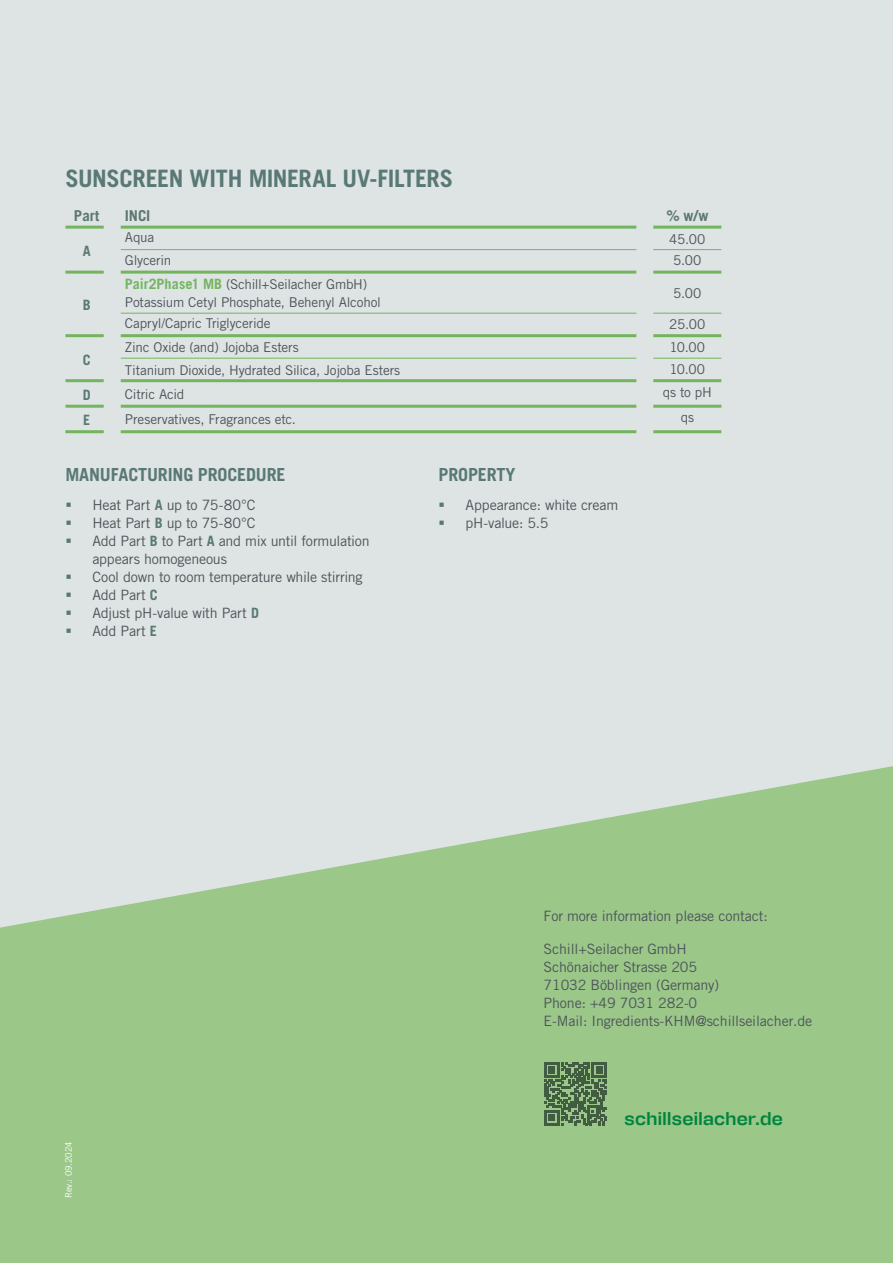
<style>
.page{position:relative;width:893px;height:1263px;background:#fff}
.page>*{position:absolute;margin:0;border:0;box-sizing:border-box;transform-origin:0 0}
.t1{font:700 24px "Trade Gothic LT Pro";letter-spacing:-.015em;color:#597976}
.t2{font:500 18.75px "Stapel";letter-spacing:.02em;color:#00843d}
.t3{font:700 18px "Trade Gothic LT Pro";letter-spacing:-.01em;color:#597976}
.t4{font:700 15px "Trade Gothic LT Pro";letter-spacing:-.005em;color:#5a7870}
.t5{font:14.25px/18px "Trade Gothic LT Pro";letter-spacing:-.01em;color:#4d545a}
.t6{font:700 14.25px "Trade Gothic LT Pro";color:#597976}
.t7{font:13.5px/18px "Trade Gothic LT Pro";letter-spacing:-.015em;color:#4d545a}
.t8{font:9px "Trade Gothic LT Pro";letter-spacing:-.01em;color:#fff}
.s1{font-weight:700;font-size:14.25px;color:#73b55f}
.s2{font-weight:700;color:#597976}
</style>
<div class="page">
<div style="left:0;top:0;width:893px;height:977px;background:#dee3e3"></div>
<svg style="left:0;top:766px;width:893px;height:285px;fill:#9bc789"></svg>
<div style="left:0;top:1051px;width:893px;height:212px;background:#9bc789"></div>
<hr style="left:121px;top:313px;width:515px;height:1px;background:#73b55f">
<hr style="left:653px;top:358px;width:68px;height:1px;background:#73b55f">
<hr style="left:653px;top:226px;width:68px;height:3px;background:#73b55f">
<hr style="left:121px;top:334px;width:515px;height:3px;background:#73b55f">
<hr style="left:121px;top:379px;width:515px;height:3px;background:#73b55f">
<hr style="left:121px;top:358px;width:515px;height:1px;background:#73b55f">
<hr style="left:121px;top:405px;width:515px;height:3px;background:#73b55f">
<hr style="left:121px;top:430px;width:515px;height:3px;background:#73b55f">
<hr style="left:121px;top:226px;width:515px;height:3px;background:#73b55f">
<hr style="left:121px;top:249px;width:515px;height:1px;background:#73b55f">
<hr style="left:121px;top:271px;width:515px;height:3px;background:#73b55f">
<hr style="left:65px;top:226px;width:39px;height:3px;background:#73b55f">
<hr style="left:65px;top:271px;width:39px;height:3px;background:#73b55f">
<hr style="left:65px;top:334px;width:39px;height:3px;background:#73b55f">
<hr style="left:65px;top:379px;width:39px;height:3px;background:#73b55f">
<hr style="left:653px;top:379px;width:68px;height:3px;background:#73b55f">
<hr style="left:653px;top:313px;width:68px;height:1px;background:#73b55f">
<hr style="left:653px;top:334px;width:68px;height:3px;background:#73b55f">
<hr style="left:653px;top:249px;width:68px;height:1px;background:#73b55f">
<hr style="left:653px;top:271px;width:68px;height:3px;background:#73b55f">
<hr style="left:65px;top:405px;width:39px;height:3px;background:#73b55f">
<hr style="left:65px;top:430px;width:39px;height:3px;background:#73b55f">
<hr style="left:653px;top:405px;width:68px;height:3px;background:#73b55f">
<hr style="left:653px;top:430px;width:68px;height:3px;background:#73b55f">
<svg style="left:544px;top:1062px;width:63px;height:63px"></svg>
<h1 class="t1" style="left:65px;top:164px;width:389px">SUNSCREEN WITH MINERAL UV-FILTERS</h1>
<p class="t4" style="left:74px;top:206px;width:27px">Part</p>
<p class="t4" style="left:125px;top:206px;width:27px">INCI</p>
<p class="t4" style="left:666px;top:206px;width:44px">% w/w</p>
<p class="t6" style="left:83px;top:242px;width:9px">A</p>
<p class="t7" style="left:125px;top:228px;width:31px">Aqua</p>
<p class="t7" style="left:669px;top:230px;width:38px">45.00</p>
<p class="t7" style="left:125px;top:251px;width:48px">Glycerin</p>
<p class="t7" style="left:673px;top:251px;width:30px">5.00</p>
<p class="t6" style="left:83px;top:297px;width:9px">B</p>
<p class="t6" style="left:83px;top:351px;width:9px">C</p>
<p class="t7" style="left:125px;top:275px;width:258px"><span class="s1">Pair2Phase1 MB</span> (Schill+Seilacher GmbH)<br>Potassium Cetyl Phosphate, Behenyl Alcohol</p>
<p class="t7" style="left:673px;top:284px;width:30px">5.00</p>
<p class="t7" style="left:125px;top:314px;width:147px">Capryl/Capric Triglyceride</p>
<p class="t7" style="left:669px;top:315px;width:38px">25.00</p>
<p class="t7" style="left:125px;top:338px;width:175px">Zinc Oxide (and) Jojoba Esters</p>
<p class="t7" style="left:670px;top:338px;width:37px">10.00</p>
<p class="t7" style="left:125px;top:361px;width:277px">Titanium Dioxide, Hydrated Silica, Jojoba Esters</p>
<p class="t7" style="left:670px;top:360px;width:37px">10.00</p>
<p class="t6" style="left:83px;top:386px;width:9px">D</p>
<p class="t7" style="left:125px;top:385px;width:61px">Citric Acid</p>
<p class="t7" style="left:663px;top:383px;width:51px">qs to pH</p>
<p class="t6" style="left:83px;top:412px;width:9px">E</p>
<p class="t7" style="left:125px;top:410px;width:173px">Preservatives, Fragrances etc.</p>
<p class="t7" style="left:681px;top:408px;width:15px">qs</p>
<p class="t3" style="left:65px;top:463px;width:222px">MANUFACTURING PROCEDURE</p>
<p class="t3" style="left:439px;top:463px;width:78px">PROPERTY</p>
<p class="t5" style="left:92px;top:496px;width:279px">Heat Part <span class="s2">A</span> up to 75-80°C<br>Heat Part <span class="s2">B</span> up to 75-80°C<br>Add Part <span class="s2">B</span> to Part <span class="s2">A</span> and mix until formulation appears homogeneous<br>Cool down to room temperature while stirring<br>Add Part <span class="s2">C<br></span>Adjust pH-value with Part <span class="s2">D<br></span>Add Part <span class="s2">E</span></p>
<p class="t5" style="left:466px;top:496px;width:154px">Appearance: white cream pH-value: 5.5</p>
<p class="t5" style="left:544px;top:907px;width:226px">For more information please contact:</p>
<p class="t5" style="left:544px;top:940px;width:270px">Schill+Seilacher GmbH<br>Schönaicher Strasse 205<br>71032 Böblingen (Germany)<br>Phone: +49 7031 282-0<br>E-Mail: Ingredients-KHM@schillseilacher.de</p>
<p class="t8" style="left:63px;top:1198px;width:58px;rotate:-90deg">Rev.: 09.2024</p>
<h2 class="t2" style="left:625px;top:1107px;width:160px">schillseilacher.de</h2>
</div>
